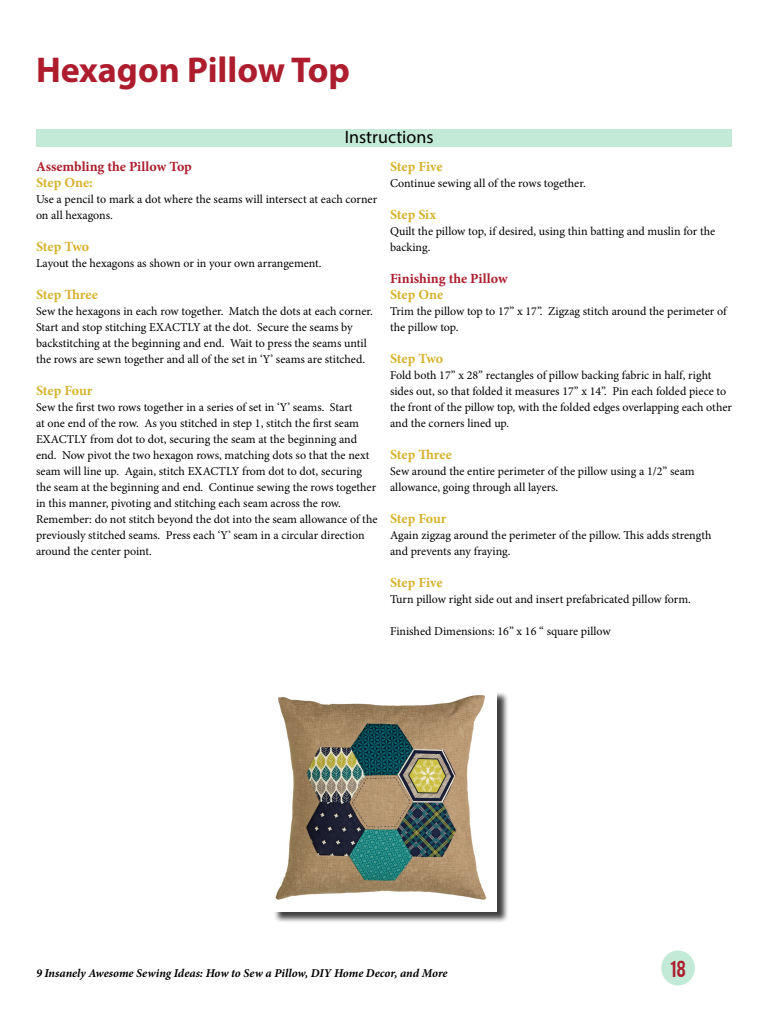
<style>
.page{position:relative;width:768px;height:1024px;background:#fff}
.page>*{position:absolute;margin:0;border:0;box-sizing:border-box;transform-origin:0 0}
.t1{font:700 36px "Myriad Pro";color:#ad1d2d}
.t2{font:18px "Myriad Pro";color:#000}
.t3{font:18px "Bebas";color:#ad1d2d}
.t4{font:700 14px "Minion Pro";letter-spacing:-.01em;color:#d6b22c}
.t5{font:700 14px "Minion Pro";color:#ad1d2d}
.t6{font:12px/16px "Minion Pro";color:#000}
.t7{font:italic 700 12px "Minion Pro";letter-spacing:-.005em;color:#000}
</style>
<div class="page">
<div style="left:661px;top:951px;width:34px;height:34px;background:#c3ead7;border-radius:50%"></div>
<div style="left:36px;top:130px;width:696px;height:18px;background:#c3ead7"></div>
<div style="left:273px;top:692px;width:236px;height:232px;background:#000;opacity:.75"></div>
<img style="left:273px;top:692px;width:223px;height:219px">
<h1 class="t1" style="left:36px;top:46px;width:316px">Hexagon Pillow Top</h1>
<h2 class="t2" style="left:345px;top:126px;width:90px">Instructions</h2>
<p class="t5" style="left:36px;top:157px;width:157px">Assembling the Pillow Top</p>
<p class="t4" style="left:36px;top:173px;width:58px">Step One:</p>
<p class="t6" style="left:36px;top:191px;width:343px">Use a pencil to mark a dot where the seams will intersect at each corner on all hexagons.</p>
<p class="t4" style="left:36px;top:237px;width:55px">Step Two</p>
<p class="t6" style="left:36px;top:255px;width:287px">Layout the hexagons as shown or in your own arrangement.</p>
<p class="t4" style="left:36px;top:285px;width:63px">Step Three</p>
<p class="t6" style="left:36px;top:303px;width:338px">Sew the hexagons in each row together. Match the dots at each corner.<br>Start and stop stitching EXACTLY at the dot. Secure the seams by backstitching at the beginning and end. Wait to press the seams until the rows are sewn together and all of the set in ‘Y’ seams are stitched.</p>
<p class="t4" style="left:36px;top:381px;width:58px">Step Four</p>
<p class="t6" style="left:36px;top:399px;width:343px">Sew the first two rows together in a series of set in ‘Y’ seams. Start<br>at one end of the row. As you stitched in step 1, stitch the first seam EXACTLY from dot to dot, securing the seam at the beginning and end. Now pivot the two hexagon rows, matching dots so that the next seam will line up. Again, stitch EXACTLY from dot to dot, securing the seam at the beginning and end. Continue sewing the rows together in this manner, pivoting and stitching each seam across the row.<br>Remember: do not stitch beyond the dot into the seam allowance of the previously stitched seams. Press each ‘Y’ seam in a circular direction around the center point.</p>
<p class="t4" style="left:390px;top:157px;width:54px">Step Five</p>
<p class="t6" style="left:390px;top:175px;width:197px">Continue sewing all of the rows together.</p>
<p class="t4" style="left:390px;top:205px;width:48px">Step Six</p>
<p class="t6" style="left:390px;top:223px;width:327px">Quilt the pillow top, if desired, using thin batting and muslin for the backing.</p>
<p class="t5" style="left:390px;top:269px;width:119px">Finishing the Pillow</p>
<p class="t4" style="left:390px;top:285px;width:55px">Step One</p>
<p class="t6" style="left:390px;top:303px;width:338px">Trim the pillow top to 17” x 17”. Zigzag stitch around the perimeter of the pillow top.</p>
<p class="t4" style="left:390px;top:349px;width:55px">Step Two</p>
<p class="t6" style="left:390px;top:367px;width:343px">Fold both 17” x 28” rectangles of pillow backing fabric in half, right sides out, so that folded it measures 17” x 14”. Pin each folded piece to the front of the pillow top, with the folded edges overlapping each other and the corners lined up.</p>
<p class="t4" style="left:390px;top:445px;width:63px">Step Three</p>
<p class="t6" style="left:390px;top:463px;width:306px">Sew around the entire perimeter of the pillow using a 1/2” seam allowance, going through all layers.</p>
<p class="t4" style="left:390px;top:509px;width:58px">Step Four</p>
<p class="t6" style="left:390px;top:527px;width:323px">Again zigzag around the perimeter of the pillow. This adds strength and prevents any fraying.</p>
<p class="t4" style="left:390px;top:573px;width:54px">Step Five</p>
<p class="t6" style="left:390px;top:591px;width:303px">Turn pillow right side out and insert prefabricated pillow form.</p>
<p class="t6" style="left:390px;top:623px;width:222px">Finished Dimensions: 16” x 16 “ square pillow</p>
<p class="t7" style="left:36px;top:964px;width:413px">9 Insanely Awesome Sewing Ideas: How to Sew a Pillow, DIY Home Decor, and More</p>
<h2 class="t3" style="left:670px;top:956px;width:18px">18</h2>
</div>
